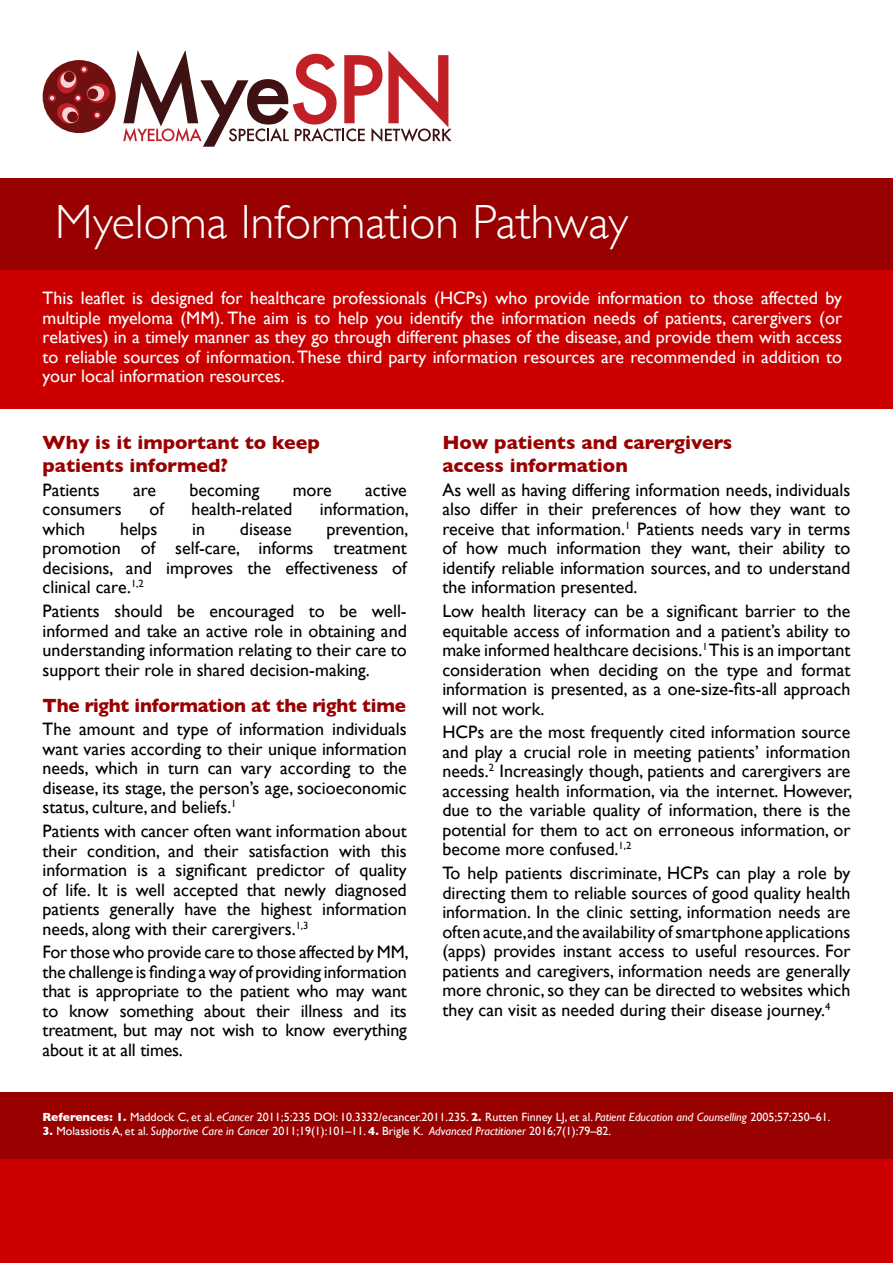
<style>
.page{position:relative;width:893px;height:1263px;background:#fff}
.page>*{position:absolute;margin:0;border:0;box-sizing:border-box;transform-origin:0 0}
.t1{font:300 48px "Gill Sans";color:#fff}
.t2{font:700 19.5px/23.4px "Gill Sans";color:#900}
.t3{font:700 19.5px "Gill Sans";color:#900;scale:.96 1}
.t4{font:18px/19.5px "Gill Sans";color:#000;text-align:justify}
.t5{font:18px/19.5px "Gill Sans";color:#fff;text-align:justify}
.t6{font:12px "Gill Sans";color:#fff}
.s1{font-weight:700}
.s2{font-style:italic}
</style>
<div class="page">
<div style="left:0;top:1093px;width:893px;height:170px;background:#900"></div>
<div style="left:0;top:270px;width:893px;height:139px;background:#c00"></div>
<div style="left:0;top:1159px;width:893px;height:104px;background:#c00"></div>
<div style="left:43px;top:60px;width:73px;height:73px;background:#711011;border-radius:50%"></div>
<svg style="left:123px;top:50px;width:328px;height:97px"></svg>
<div style="left:80px;top:66px;width:8px;height:7px;background:#c02026;border-radius:50%"></div>
<svg style="left:50px;top:67px;width:60px;height:58px"></svg>
<div style="left:0;top:178px;width:893px;height:92px;background:#900"></div>
<h1 class="t1" style="left:55px;top:185px;width:574px">Myeloma Information Pathway</h1>
<p class="t5" style="left:43px;top:288px;width:801px">This leaflet is designed for healthcare professionals (HCPs) who provide information to those affected by multiple myeloma (MM). The aim is to help you identify the information needs of patients, carergivers (or relatives) in a timely manner as they go through different phases of the disease, and provide them with access to reliable sources of information. These third party information resources are recommended in addition to your local information resources.</p>
<p class="t2" style="left:43px;top:430px;width:279px">Why is it important to keep patients informed?</p>
<p class="t4" style="left:43px;top:480px;width:59px">Patients</p>
<p class="t4" style="left:133px;top:480px;width:25px">are</p>
<p class="t4" style="left:189px;top:480px;width:71px">becoming</p>
<p class="t4" style="left:293px;top:480px;width:41px">more</p>
<p class="t4" style="left:365px;top:480px;width:43px">active</p>
<p class="t4" style="left:43px;top:499px;width:81px">consumers</p>
<p class="t4" style="left:149px;top:499px;width:16px">of</p>
<p class="t4" style="left:191px;top:499px;width:102px">health-related</p>
<p class="t4" style="left:320px;top:499px;width:90px">information,</p>
<p class="t4" style="left:43px;top:519px;width:44px">which</p>
<p class="t4" style="left:120px;top:519px;width:39px">helps</p>
<p class="t4" style="left:192px;top:519px;width:14px">in</p>
<p class="t4" style="left:240px;top:519px;width:53px">disease</p>
<p class="t4" style="left:43px;top:519px;width:368px;text-indent:284px">prevention, promotion of self-care, informs treatment decisions, and improves the effectiveness of clinical care.<sup>1,2</sup></p>
<p class="t4" style="left:43px;top:601px;width:366px">Patients should be encouraged to be well&shy;informed and take an active role in obtaining and understanding information relating to their care to support their role in shared decision-making.</p>
<p class="t3" style="left:43px;top:690px;width:380px">The right information at the right time</p>
<p class="t4" style="left:43px;top:719px;width:366px">The amount and type of information individuals want varies according to their unique information needs, which in turn can vary according to the disease, its stage, the person’s age, socioeconomic status, culture, and beliefs.<sup>1</sup></p>
<p class="t4" style="left:43px;top:821px;width:366px">Patients with cancer often want information about their condition, and their satisfaction with this information is a significant predictor of quality of life. It is well accepted that newly diagnosed patients generally have the highest information needs, along with their carergivers.<sup>1,3</sup></p>
<p class="t4" style="left:43px;top:942px;width:368px">For those who provide care to those affected by MM, the challenge is finding a way of providing information that is appropriate to the patient who may want to know something about their illness and its treatment, but may not wish to know everything about it at all times.</p>
<p class="t2" style="left:442px;top:430px;width:292px">How patients and carergivers access information</p>
<p class="t4" style="left:442px;top:480px;width:410px">As well as having differing information needs, individuals also differ in their preferences of how they want to receive that information.<sup>1</sup> Patients needs vary in terms of how much information they want, their ability to identify reliable information sources, and to understand the information presented.</p>
<p class="t4" style="left:442px;top:601px;width:410px">Low health literacy can be a significant barrier to the equitable access of information and a patient’s ability to make informed healthcare decisions.<sup>1</sup> This is an important consideration when deciding on the type and format information is presented, as a one-size-fits-all approach will not work.</p>
<p class="t4" style="left:442px;top:722px;width:411px">HCPs are the most frequently cited information source and play a crucial role in meeting patients’ information needs.<sup>2</sup> Increasingly though, patients and carergivers are accessing health information, via the internet. However, due to the variable quality of information, there is the potential for them to act on erroneous information, or become more confused.<sup>1,2</sup></p>
<p class="t4" style="left:442px;top:863px;width:410px">To help patients discriminate, HCPs can play a role by directing them to reliable sources of good quality health information. In the clinic setting, information needs are often acute,and the availability of smartphone applications (apps) provides instant access to useful resources. For patients and caregivers, information needs are generally more chronic, so they can be directed to websites which they can visit as needed during their disease journey.<sup>4</sup></p>
<p class="t6" style="left:43px;top:1110px;width:789px"><span class="s1">References: 1.</span> Maddock C, et al. <span class="s2">eCancer</span> 2011;5:235 DOI: 10.3332/ecancer.2011.235. <span class="s1">2.</span> Rutten Finney LJ, et al. <span class="s2">Patient Education and Counselling</span> 2005;57:250–61.</p>
<p class="t6" style="left:43px;top:1124px;width:570px"><span class="s1">3.</span> Molassiotis A, et al. <span class="s2">Supportive Care in Cancer</span> 2011;19(1):101–11. <span class="s1">4.</span> Brigle K. <span class="s2">Advanced Practitioner</span> 2016;7(1):79–82.</p>
</div>
